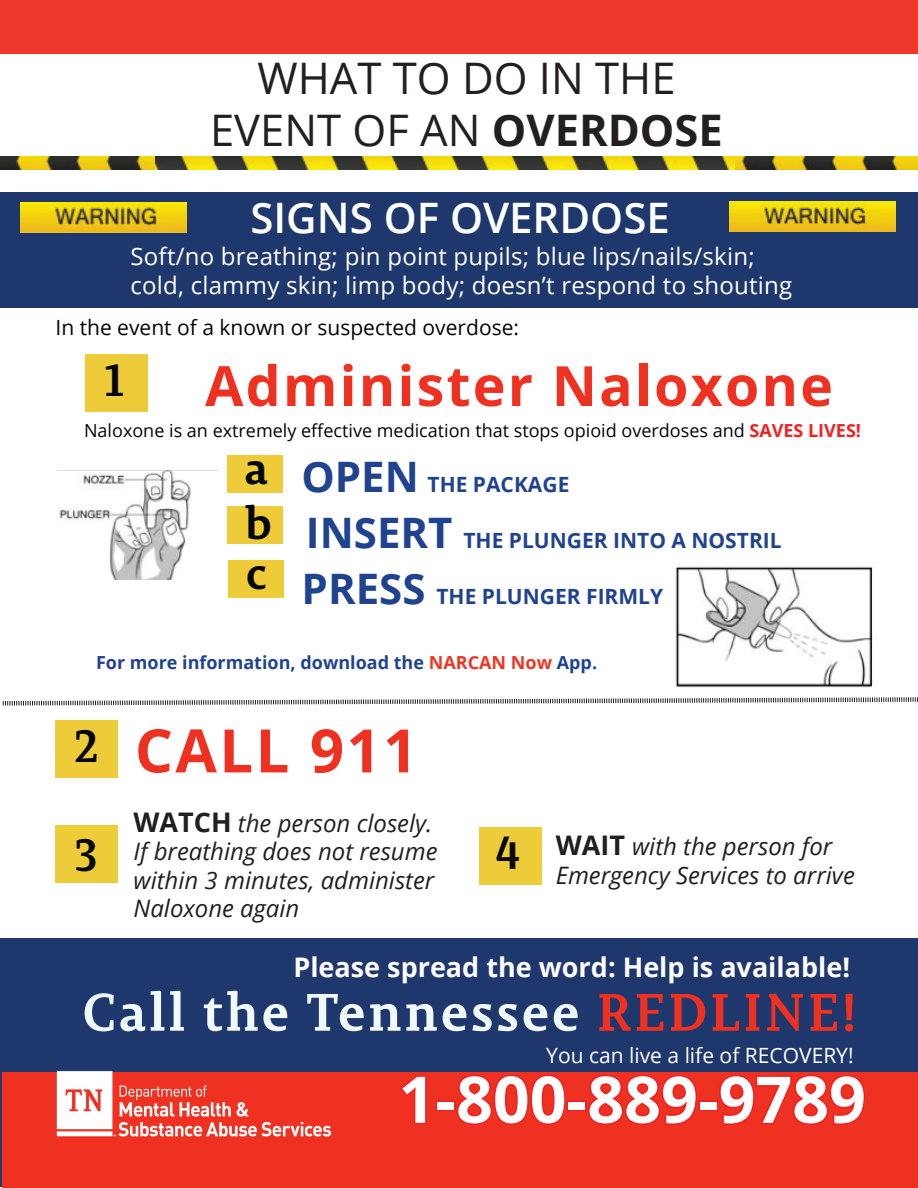
<style>
.page{position:relative;width:918px;height:1188px;background:#fff}
.page>*{position:absolute;margin:0;border:0;box-sizing:border-box;transform-origin:0 0}
.t1{font:700 64.5px "Open Sans";color:#fff}
.t2{font:700 60px "Open Sans";letter-spacing:.04em;color:#ef3122}
.t3{font:700 55.5px "Open Sans";letter-spacing:.04em;color:#ef3122}
.t4{font:700 52.5px "Permian Slab Serif Typeface";letter-spacing:.04em;color:#f0f9f7}
.t5{font:700 45px/55.5px "Permian Slab Serif Typeface";color:#040505}
.t6{font:700 45px "Permian Slab Serif Typeface";color:#060907}
.t7{font:43.5px/52.2px "Open Sans";color:#231f20;text-align:center}
.t8{font:600 42px "Open Sans";color:#fff}
.t9{font:700 27px "Open Sans";color:#fefcfd}
.t10{font:italic 24px/28.5px "Open Sans";color:#231f20}
.t11{font:24px/28.8px "Open Sans";letter-spacing:.01em;color:#fff}
.t12{font:700 21px "Open Sans";color:#204390}
.t13{font:21px "Open Sans";color:#040503}
.t14{font:21px "Open Sans";color:#fff}
.t15{font:18px "Open Sans";color:#040503}
.t16{font:700 18px "Open Sans";color:#204390}
.s1{font-weight:700}
.s2{font-weight:700;color:#ee2123}
.s3{font-size:42px}
.s4{color:#ee3524}
.s5{font-weight:700;font-style:normal;font-size:27px}
.s6{color:#f0f9fd}
.s7{color:#ef3122}
</style>
<div class="page">
<div style="left:0;top:939px;width:918px;height:248px;background:#1e376d"></div>
<div style="left:0;top:0;width:918px;height:54px;background:#ef372b"></div>
<div style="left:0;top:192px;width:918px;height:116px;background:#1e376d"></div>
<div style="left:3px;top:1072px;width:915px;height:116px;background:#ef3122"></div>
<img style="left:0;top:157px;width:918px;height:13px">
<img style="left:56px;top:1071px;width:276px;height:66px">
<div style="left:56px;top:825px;width:62px;height:58px;background:#edcb39"></div>
<div style="left:56px;top:720px;width:62px;height:58px;background:#edcb39"></div>
<img style="left:730px;top:202px;width:166px;height:30px">
<svg style="left:401px;top:1075px;width:25px;height:49px"></svg>
<div style="left:436px;top:1100px;width:20px;height:11px;border:3px solid #ee2123"></div>
<svg style="left:455px;top:1075px;width:111px;height:50px"></svg>
<div style="left:567px;top:1100px;width:20px;height:11px;border:3px solid #ee2123"></div>
<svg style="left:586px;top:1075px;width:111px;height:50px"></svg>
<div style="left:698px;top:1100px;width:20px;height:11px;border:3px solid #ee2123"></div>
<svg style="left:719px;top:1075px;width:146px;height:50px"></svg>
<div style="left:85px;top:355px;width:63px;height:57px;background:#edcb39"></div>
<div style="left:479px;top:827px;width:63px;height:58px;background:#edcb39"></div>
<img style="left:57px;top:470px;width:162px;height:110px">
<img style="left:675px;top:566px;width:198px;height:122px">
<div style="left:227px;top:455px;width:55px;height:38px;background:#edcb39"></div>
<div style="left:228px;top:506px;width:55px;height:38px;background:#edcb39"></div>
<div style="left:228px;top:560px;width:55px;height:37px;background:#edcb39"></div>
<img style="left:20px;top:203px;width:167px;height:29px">
<svg style="left:2px;top:697px;width:916px;height:9px"></svg>
<h3 class="t7" style="left:210px;top:51px;width:514px">WHAT TO DO IN THE<br>EVENT OF AN <span class="s1">OVERDOSE</span></h3>
<h3 class="t8" style="left:250px;top:189px;width:421px">SIGNS OF OVERDOSE</h3>
<p class="t11" style="left:130px;top:241px;width:663px">Soft/no breathing; pin point pupils; blue lips/nails/skin; cold, clammy skin; limp body; doesn’t respond to shouting</p>
<p class="t13" style="left:56px;top:313px;width:465px">In the event of a known or suspected overdose:</p>
<h3 class="t5" style="left:104px;top:350px;width:21px">1</h3>
<h3 class="t3" style="left:205px;top:347px;width:629px">Administer Naloxone</h3>
<p class="t15" style="left:84px;top:418px;width:779px">Naloxone is an extremely effective medication that stops opioid overdoses and <span class="s2">SAVES LIVES!</span></p>
<h3 class="t5" style="left:244px;top:438px;width:29px">a b</h3>
<h3 class="t5" style="left:246px;top:543px;width:23px">c</h3>
<p class="t12" style="left:302px;top:470px;width:269px"><span class="s3">OPEN</span> THE PACKAGE</p>
<p class="t12" style="left:306px;top:525px;width:477px"><span class="s3">INSERT</span> THE PLUNGER INTO A NOSTRIL</p>
<p class="t12" style="left:302px;top:581px;width:363px"><span class="s3">PRESS</span> THE PLUNGER FIRMLY</p>
<p class="t16" style="left:96px;top:649px;width:503px">For more information, download the <span class="s4">NARCAN Now</span> App.</p>
<h2 class="t2" style="left:75px;top:708px;width:344px"><sup>2</sup> CALL 911</h2>
<h3 class="t6" style="left:74px;top:817px;width:25px">3</h3>
<p class="t10" style="left:133px;top:808px;width:306px"><span class="s5">WATCH</span> the person closely.<br>If breathing does not resume within 3 minutes, administer<br>Naloxone again</p>
<h3 class="t6" style="left:496px;top:814px;width:26px">4</h3>
<p class="t10" style="left:556px;top:832px;width:301px"><span class="s5">WAIT</span> with the person for<br>Emergency Services to arrive</p>
<p class="t9" style="left:293px;top:948px;width:558px">Please spread the word: Help is available!</p>
<h3 class="t4" style="left:82px;top:968px;width:776px"><span class="s6">Call the</span> Tennessee <span class="s7">REDLINE!</span></h3>
<p class="t14" style="left:546px;top:1041px;width:309px">You can live a life of RECOVERY!</p>
<h1 class="t1" style="left:398px;top:1054px;width:469px">1-800-889-9789</h1>
</div>
